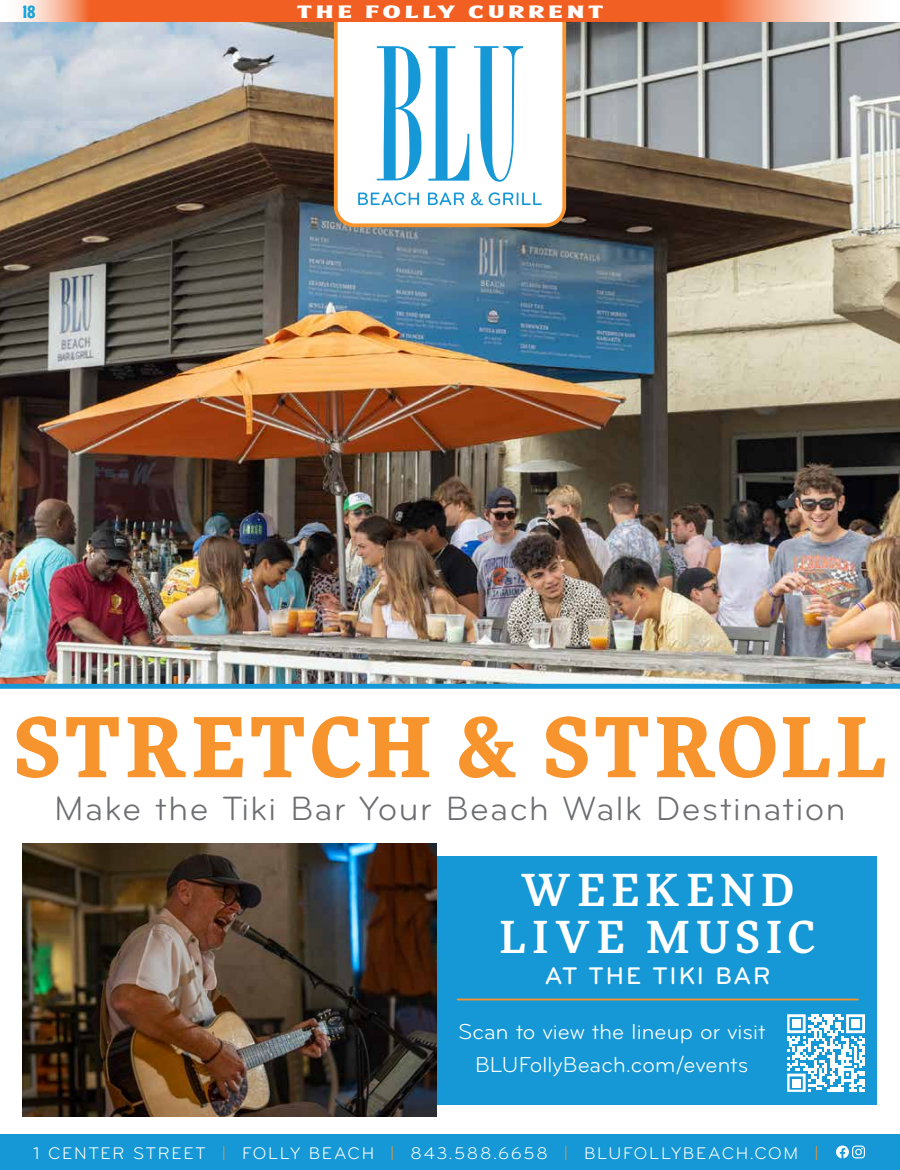
<style>
.page{position:relative;width:900px;height:1170px;background:#fff}
.page>*{position:absolute;margin:0;border:0;box-sizing:border-box;transform-origin:0 0}
.t1{font:700 81.25px "More Pro";letter-spacing:.065em;color:#f7942d}
.t2{font:500 43.75px/46.2px "More Pro";letter-spacing:.15em;color:#fff;text-align:center}
.t3{font:35px "Bryant Pro";letter-spacing:.045em;color:#6d6e71}
.t4{font:500 25px "Bryant Pro";letter-spacing:.07em;color:#fff}
.t5{font:22.5px/32.5px "Bryant Pro";letter-spacing:.005em;color:#fff;text-align:center}
.t6{font:17.5px "Bryant Pro";letter-spacing:.1em;color:#fff}
.t7{font:17.5px "FTYSKRADJHUWNNCV3";letter-spacing:.1em;color:#fff;scale:2 1}
.t8{font:17.5px "FTYSKRADJHUWNNCV3";color:#00aeef}
.s1{font-size:14.88px;color:#f7942d}
</style>
<div class="page">
<svg style="left:19px;top:0;width:842px;height:22px;background:#f27642"></svg>
<div style="left:0;top:1134px;width:900px;height:36px;background:#1598d5"></div>
<svg style="left:836px;top:1146px;width:29px;height:12px"></svg>
<img style="left:0;top:22px;width:900px;height:662px">
<div style="left:0;top:684px;width:900px;height:5px;background:#1598d5"></div>
<div style="left:22px;top:856px;width:856px;height:248px;background:#1598d5"></div>
<img style="left:22px;top:844px;width:415px;height:272px">
<hr style="left:457px;top:999px;width:401px;height:1px;background:#f7942d">
<svg style="left:787px;top:1014px;width:78px;height:78px"></svg>
<div style="left:792px;top:1020px;width:8px;height:8px;background:#fff"></div>
<div style="left:852px;top:1020px;width:8px;height:8px;background:#fff"></div>
<div style="left:792px;top:1079px;width:8px;height:8px;background:#fff"></div>
<svg style="left:332px;top:22px;width:236px;height:207px"></svg>
<svg style="left:377px;top:46px;width:45px;height:134px"></svg>
<svg style="left:428px;top:46px;width:95px;height:137px"></svg>
<svg style="left:358px;top:192px;width:61px;height:13px"></svg>
<svg style="left:428px;top:192px;width:36px;height:13px"></svg>
<svg style="left:471px;top:192px;width:12px;height:13px"></svg>
<svg style="left:489px;top:192px;width:53px;height:13px"></svg>
<p class="t8" style="left:22px;top:-1px;width:15px">18</p>
<p class="t7" style="left:296px;top:-1px;width:155px">THE FOLLY CURRENT</p>
<h1 class="t1" style="left:14px;top:686px;width:873px">STRETCH &amp; STROLL</h1>
<h3 class="t3" style="left:54px;top:787px;width:793px">Make the Tiki Bar Your Beach Walk Destination</h3>
<h2 class="t2" style="left:500px;top:865px;width:317px">WEEKEND<br>LIVE MUSIC</h2>
<h3 class="t4" style="left:545px;top:960px;width:227px">AT THE TIKI BAR</h3>
<p class="t5" style="left:458px;top:1016px;width:309px">Scan to view the lineup or visit<br>BLUFollyBeach.com/events</p>
<p class="t6" style="left:33px;top:1142px;width:787px">1 CENTER STREET <span class="s1">|</span> FOLLY BEACH <span class="s1">|</span> 843.588.6658 <span class="s1">|</span> BLUFOLLYBEACH.COM <span class="s1">|</span></p>
</div>
